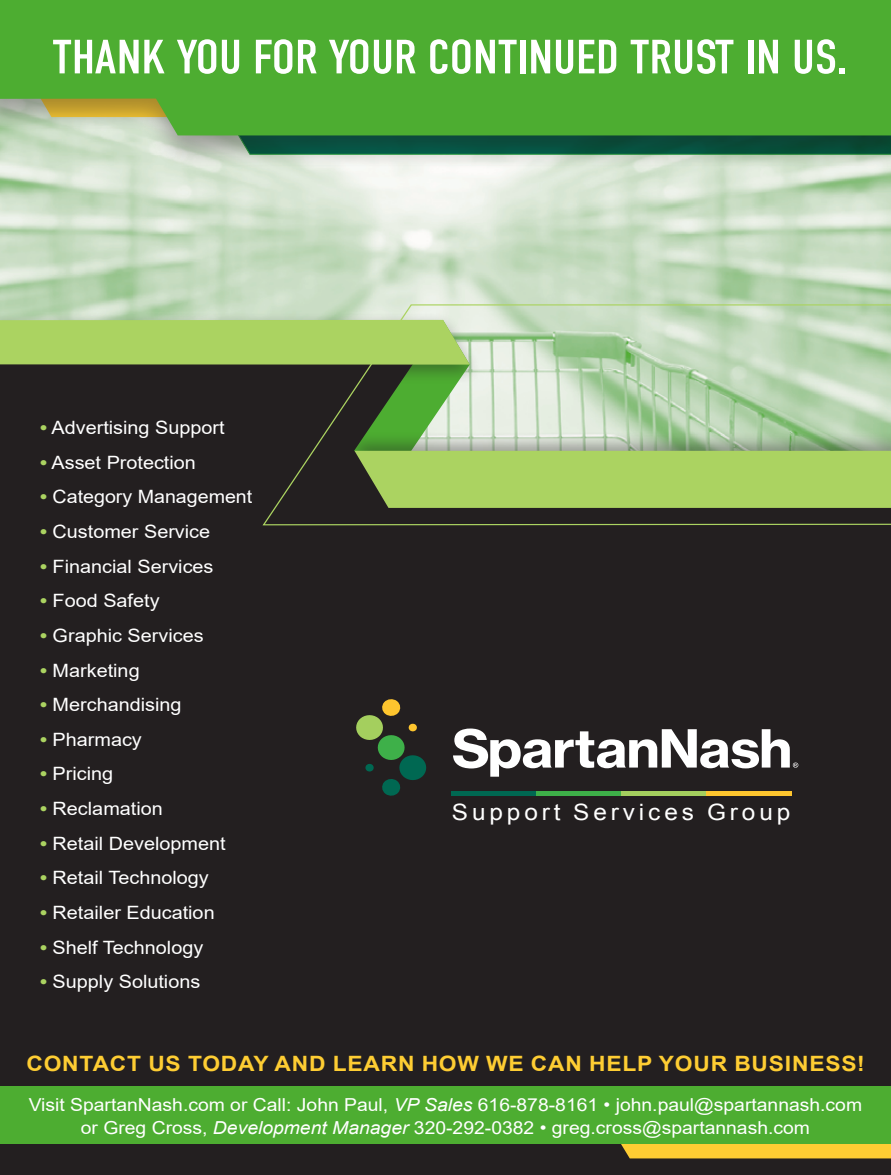
<style>
.page{position:relative;width:891px;height:1175px;background:#fff}
.page>*{position:absolute;margin:0;border:0;box-sizing:border-box;transform-origin:0 0}
.t1{font:48px "DIN Condensed";letter-spacing:-.01em;color:#fff;scale:1.08 1}
.t2{font:22.5px "Arial";letter-spacing:.16em;color:#fff;scale:1.08 1}
.t3{font:700 21.15px "Arial";letter-spacing:.035em;color:#fecd33;scale:1.08 1}
.t4{font:18.3px "Arial";color:#fff;scale:1.08 1}
.t5{font:18.3px "Arial";color:#fff;scale:1.07 1}
.t6{font:17.85px/23.2px "Arial";color:#fff;text-align:center;scale:1.08 1}
.s1{font-weight:700;color:#abd361}
.s2{font-style:italic}
</style>
<div class="page">
<div style="left:0;top:293px;width:891px;height:881px;background:#231f20"></div>
<img style="left:0;top:169px;width:891px;height:143px">
<div style="left:451px;top:791px;width:85px;height:5px;background:#006852"></div>
<div style="left:536px;top:791px;width:85px;height:5px;background:#3eb049"></div>
<div style="left:621px;top:791px;width:85px;height:5px;background:#a4cf5e"></div>
<div style="left:706px;top:791px;width:85px;height:5px;background:#fec52e"></div>
<svg style="left:356px;top:699px;width:71px;height:97px"></svg>
<svg style="left:453px;top:728px;width:345px;height:48px"></svg>
<div style="left:0;top:0;width:891px;height:169px;background:#231f20;opacity:.4"></div>
<div style="left:0;top:0;width:891px;height:135px;background:#4dad31"></div>
<div style="left:0;top:312px;width:483px;height:72px;background:#231f20;opacity:.4"></div>
<svg style="left:261px;top:304px;width:630px;height:222px"></svg>
<div style="left:342px;top:431px;width:549px;height:84px;background:#231f20"></div>
<svg style="left:0;top:320px;width:891px;height:188px"></svg>
<svg style="left:616px;top:1143px;width:275px;height:15px;background:#ebc532"></svg>
<div style="left:0;top:1086px;width:891px;height:57px;background:#4dad31"></div>
<p class="t1" style="left:52px;top:30px;width:739px">THANK YOU FOR YOUR CONTINUED TRUST IN US.</p>
<p class="t4" style="left:40px;top:415px;width:172px"><span class="s1">•</span> Advertising Support</p>
<p class="t4" style="left:40px;top:450px;width:146px"><span class="s1">•</span> Asset Protection</p>
<p class="t5" style="left:40px;top:484px;width:200px"><span class="s1">•</span> Category Management</p>
<p class="t4" style="left:40px;top:519px;width:159px"><span class="s1">•</span> Customer Service</p>
<p class="t4" style="left:40px;top:553px;width:162px"><span class="s1">•</span> Financial Services</p>
<p class="t4" style="left:40px;top:588px;width:112px"><span class="s1">•</span> Food Safety</p>
<p class="t4" style="left:40px;top:623px;width:153px"><span class="s1">•</span> Graphic Services</p>
<p class="t4" style="left:40px;top:657px;width:94px"><span class="s1">•</span> Marketing</p>
<p class="t4" style="left:40px;top:692px;width:132px"><span class="s1">•</span> Merchandising</p>
<p class="t4" style="left:40px;top:726px;width:96px"><span class="s1">•</span> Pharmacy</p>
<p class="t4" style="left:40px;top:761px;width:69px"><span class="s1">•</span> Pricing</p>
<p class="t4" style="left:40px;top:796px;width:115px"><span class="s1">•</span> Reclamation</p>
<p class="t4" style="left:40px;top:830px;width:173px"><span class="s1">•</span> Retail Development</p>
<p class="t4" style="left:40px;top:865px;width:158px"><span class="s1">•</span> Retail Technology</p>
<p class="t4" style="left:40px;top:900px;width:163px"><span class="s1">•</span> Retailer Education</p>
<p class="t4" style="left:40px;top:934px;width:153px"><span class="s1">•</span> Shelf Technology</p>
<p class="t4" style="left:40px;top:969px;width:150px"><span class="s1">•</span> Supply Solutions</p>
<p class="t2" style="left:452px;top:797px;width:315px">Support Services Group</p>
<p class="t3" style="left:26px;top:1048px;width:778px">CONTACT US TODAY AND LEARN HOW WE CAN HELP YOUR BUSINESS!</p>
<p class="t6" style="left:29px;top:1092px;width:773px">Visit SpartanNash.com or Call: John Paul, <span class="s2">VP Sales</span> 616-878-8161 • john.paul@spartannash.com or Greg Cross, <span class="s2">Development Manager</span> 320-292-0382 • greg.cross@spartannash.com</p>
</div>
